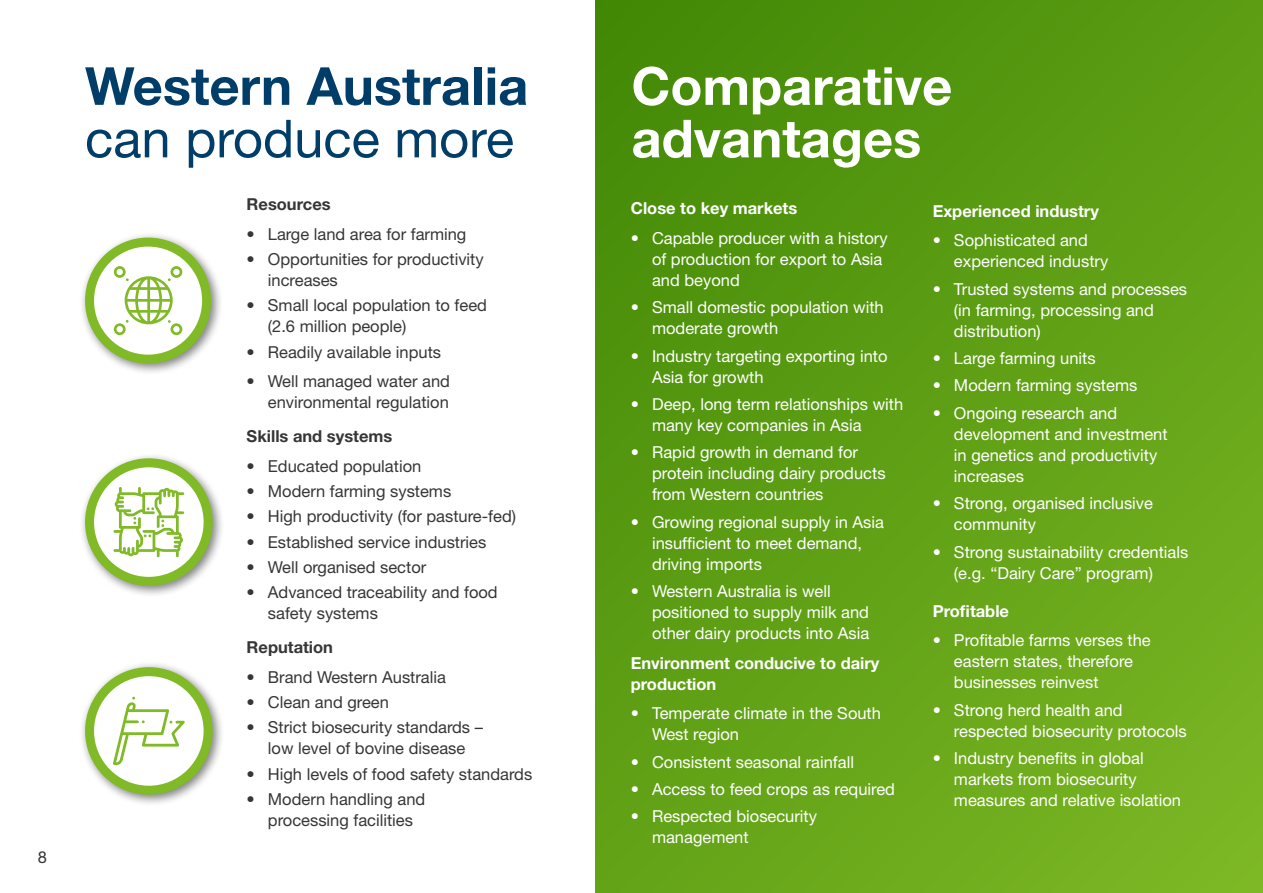
<style>
.page{position:relative;width:1263px;height:893px;background:#fff}
.page>*{position:absolute;margin:0;border:0;box-sizing:border-box;transform-origin:0 0}
.H1_small{font:700 52.5px/52.5px "Helvetica Neue";color:#003e69}
.H1_small-2{font:700 52.5px/52.5px "Helvetica Neue";color:#fff}
.t1{font:16.5px/21px "Helvetica Neue";color:#fff}
.t2{font:16.5px/21px "Helvetica Neue";color:#373636}
.t3{font:700 16.5px/21px "Helvetica Neue";color:#fff}
.t4{font:700 16.5px "Helvetica Neue";color:#373636}
.s1{font-weight:400}
</style>
<div class="page">
<div style="left:79px;top:232px;width:144px;height:144px;background:#000;opacity:.5"></div>
<svg style="left:90px;top:242px;width:117px;height:117px"></svg>
<svg style="left:114px;top:266px;width:68px;height:69px"></svg>
<div style="left:85px;top:238px;width:126px;height:126px;border:9px solid #80ba27;border-radius:50%"></div>
<div style="left:79px;top:452px;width:146px;height:146px;background:#000;opacity:.5"></div>
<svg style="left:90px;top:463px;width:118px;height:118px"></svg>
<svg style="left:113px;top:487px;width:71px;height:70px"></svg>
<div style="left:85px;top:458px;width:128px;height:128px;border:9px solid #80ba27;border-radius:50%"></div>
<div style="left:79px;top:661px;width:146px;height:146px;background:#000;opacity:.5"></div>
<svg style="left:90px;top:672px;width:118px;height:118px"></svg>
<svg style="left:113px;top:697px;width:72px;height:68px"></svg>
<div style="left:85px;top:667px;width:128px;height:128px;border:9px solid #80ba27;border-radius:50%"></div>
<div style="left:595px;top:0;width:668px;height:893px;background:linear-gradient(to bottom,#4e920c,#70ae1f)"></div>
<p class="t2" style="left:38px;top:847px;width:11px">8</p>
<p class="H1_small" style="left:85px;top:59px;width:445px">Western Australia <span class="s1">can produce more</span></p>
<p class="t4" style="left:247px;top:194px;width:86px">Resources</p>
<p class="t2" style="left:247px;top:223px;width:221px">• Large land area for farming</p>
<p class="t2" style="left:268px;top:248px;width:217px;text-indent:-21px">• Opportunities for productivity increases</p>
<p class="t2" style="left:268px;top:295px;width:221px;text-indent:-21px">• Small local population to feed (2.6 million people)</p>
<p class="t2" style="left:247px;top:341px;width:196px">• Readily available inputs</p>
<p class="t2" style="left:247px;top:370px;width:205px;text-align:right">• Well managed water and environmental regulation</p>
<p class="t4" style="left:247px;top:426px;width:147px">Skills and systems</p>
<p class="t2" style="left:247px;top:455px;width:176px">• Educated population</p>
<p class="t2" style="left:247px;top:480px;width:206px">• Modern farming systems</p>
<p class="t2" style="left:247px;top:506px;width:271px">• High productivity (for pasture-fed)</p>
<p class="t2" style="left:247px;top:531px;width:241px">• Established service industries</p>
<p class="t2" style="left:247px;top:556px;width:181px">• Well organised sector</p>
<p class="t2" style="left:268px;top:581px;width:231px;text-indent:-21px">• Advanced traceability and food safety systems</p>
<p class="t4" style="left:247px;top:637px;width:88px">Reputation</p>
<p class="t2" style="left:247px;top:666px;width:201px">• Brand Western Australia</p>
<p class="t2" style="left:247px;top:691px;width:144px">• Clean and green</p>
<p class="t2" style="left:247px;top:717px;width:238px;text-align:center">• Strict biosecurity standards – low level of bovine disease</p>
<p class="t2" style="left:247px;top:763px;width:287px">• High levels of food safety standards</p>
<p class="t2" style="left:247px;top:788px;width:180px;text-align:center">• Modern handling and processing facilities</p>
<p class="H1_small-2" style="left:631px;top:59px;width:322px">Comparative advantages</p>
<h4 class="t3" style="left:631px;top:198px;width:168px">Close to key markets</h4>
<p class="t1" style="left:652px;top:227px;width:237px;text-indent:-21px">• Capable producer with a history of production for export to Asia and beyond</p>
<p class="t1" style="left:652px;top:297px;width:233px;text-indent:-21px">• Small domestic population with moderate growth</p>
<p class="t1" style="left:652px;top:345px;width:237px;text-indent:-21px">• Industry targeting exporting into<br>Asia for growth</p>
<p class="t1" style="left:652px;top:393px;width:253px;text-indent:-21px">• Deep, long term relationships with many key companies in Asia</p>
<p class="t1" style="left:652px;top:442px;width:235px;text-indent:-21px">• Rapid growth in demand for protein including dairy products from Western countries</p>
<p class="t1" style="left:652px;top:511px;width:233px;text-indent:-21px">• Growing regional supply in Asia insufficient to meet demand, driving imports</p>
<p class="t1" style="left:652px;top:581px;width:219px;text-indent:-21px">• Western Australia is well positioned to supply milk and other dairy products into Asia</p>
<h4 class="t3" style="left:631px;top:652px;width:250px">Environment conducive to dairy production</h4>
<p class="t1" style="left:652px;top:703px;width:230px;text-indent:-21px">• Temperate climate in the South<br>West region</p>
<p class="t1" style="left:631px;top:751px;width:225px">• Consistent seasonal rainfall</p>
<p class="t1" style="left:631px;top:778px;width:266px">• Access to feed crops as required</p>
<p class="t1" style="left:652px;top:806px;width:167px;text-indent:-21px">• Respected biosecurity management</p>
<h4 class="t3" style="left:933px;top:200px;width:168px">Experienced industry</h4>
<p class="t1" style="left:954px;top:230px;width:156px;text-indent:-21px">• Sophisticated and experienced industry</p>
<p class="t1" style="left:954px;top:278px;width:235px;text-indent:-21px">• Trusted systems and processes (in farming, processing and distribution)</p>
<p class="t1" style="left:933px;top:347px;width:164px">• Large farming units</p>
<p class="t1" style="left:933px;top:375px;width:206px">• Modern farming systems</p>
<p class="t1" style="left:954px;top:402px;width:215px;text-indent:-21px">• Ongoing research and development and investment in genetics and productivity increases</p>
<p class="t1" style="left:954px;top:493px;width:201px;text-indent:-21px">• Strong, organised inclusive community</p>
<p class="t1" style="left:954px;top:541px;width:236px;text-indent:-21px">• Strong sustainability credentials (e.g. “Dairy Care” program)</p>
<h4 class="t3" style="left:933px;top:600px;width:78px">Profitable</h4>
<p class="t1" style="left:954px;top:629px;width:198px;text-indent:-21px">• Profitable farms verses the eastern states, therefore businesses reinvest</p>
<p class="t1" style="left:954px;top:699px;width:234px;text-indent:-21px">• Strong herd health and respected biosecurity protocols</p>
<p class="t1" style="left:954px;top:747px;width:229px;text-indent:-21px">• Industry benefits in global markets from biosecurity measures and relative isolation</p>
</div>
